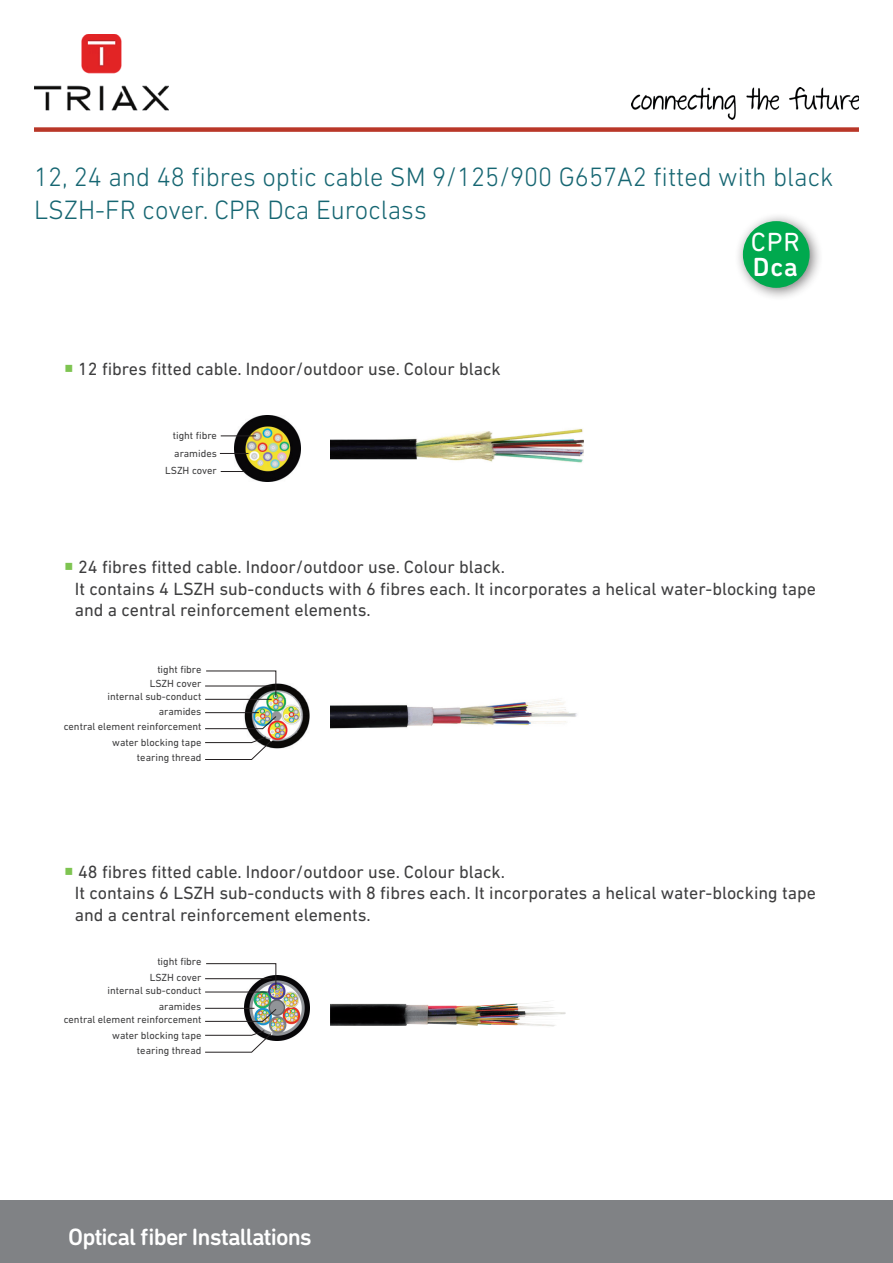
<style>
.page{position:relative;width:893px;height:1263px;background:#fff}
.page>*{position:absolute;margin:0;border:0;box-sizing:border-box;transform-origin:0 0}
.t1{font:300 27px/32.4px "DIN Next LT Pro";color:#166672}
.t2{font:26.7px "DIN Next Rounded LT Pro";color:#fff}
.t3{font:500 26.7px "DIN Next Rounded LT Pro";color:#fff}
.t4{font:500 24px "DIN Next Rounded LT Pro";letter-spacing:-.035em;color:#fff}
.t5{font:18px/21.6px "DIN Next LT Pro";color:#3e3e3f}
.t6{font:10.5px/15.6px "DIN Next LT Pro";color:#3e3e3f;text-align:right}
.s1{color:#7ec451}
</style>
<div class="page">
<div style="left:0;top:1200px;width:893px;height:63px;background:#808285"></div>
<img style="left:330px;top:429px;width:253px;height:34px">
<img style="left:234px;top:416px;width:67px;height:66px">
<svg style="left:221px;top:471px;width:23px;height:1px"></svg>
<svg style="left:220px;top:453px;width:29px;height:1px"></svg>
<hr style="left:221px;top:436px;width:35px;height:1px;background:#231f20">
<div style="left:734px;top:212px;width:90px;height:90px;background:#231f20;opacity:.59"></div>
<div style="left:743px;top:221px;width:67px;height:67px;background:#00a94e;border-radius:50%"></div>
<img style="left:330px;top:1001px;width:236px;height:26px">
<img style="left:330px;top:699px;width:247px;height:30px">
<img style="left:244px;top:683px;width:66px;height:66px">
<hr style="left:205px;top:712px;width:54px;height:1px;background:#231f20">
<hr style="left:205px;top:699px;width:67px;height:1px;background:#231f20">
<hr style="left:205px;top:686px;width:67px;height:1px;background:#231f20">
<svg style="left:206px;top:671px;width:70px;height:26px"></svg>
<svg style="left:205px;top:716px;width:72px;height:13px"></svg>
<svg style="left:205px;top:736px;width:68px;height:24px"></svg>
<img style="left:244px;top:975px;width:66px;height:66px">
<hr style="left:205px;top:1008px;width:49px;height:1px;background:#231f20">
<hr style="left:205px;top:992px;width:64px;height:1px;background:#231f20">
<hr style="left:205px;top:978px;width:67px;height:1px;background:#231f20">
<svg style="left:206px;top:963px;width:70px;height:27px"></svg>
<svg style="left:205px;top:1009px;width:72px;height:13px"></svg>
<svg style="left:205px;top:1030px;width:67px;height:22px"></svg>
<img style="left:632px;top:88px;width:227px;height:31px">
<img style="left:34px;top:34px;width:134px;height:77px">
<div style="left:34px;top:127px;width:825px;height:5px;background:#b93728"></div>
<h1 class="t1" style="left:34px;top:160px;width:801px">12, 24 and 48 fibres optic cable SM 9/125/900 G657A2 fitted with black<br>LSZH-FR cover. CPR Dca Euroclass</h1>
<p class="t5" style="left:64px;top:358px;width:438px"><span class="s1">○</span> 12 fibres fitted cable. Indoor/outdoor use. Colour black</p>
<p class="t6" style="left:165px;top:426px;width:53px;line-height:17.9px">tight fibre aramides<br>LSZH cover</p>
<h2 class="t2" style="left:751px;top:227px;width:51px">CPR</h2>
<h2 class="t3" style="left:753px;top:252px;width:46px">Dca</h2>
<p class="t5" style="left:75px;top:556px;width:743px;text-indent:-11px"><span class="s1">○</span> 24 fibres fitted cable. Indoor/outdoor use. Colour black.<br>It contains 4 LSZH sub-conducts with 6 fibres each. It incorporates a helical water-blocking tape and a central reinforcement elements.</p>
<p class="t6" style="left:157px;top:661px;width:46px">tight fibre</p>
<p class="t6" style="left:64px;top:703px;width:139px">aramides<br>central element reinforcement water blocking tape<br>tearing thread</p>
<p class="t6" style="left:150px;top:676px;width:53px">LSZH cover</p>
<p class="t6" style="left:108px;top:689px;width:95px">internal sub-conduct</p>
<p class="t5" style="left:75px;top:861px;width:743px;text-indent:-11px"><span class="s1">○</span> 48 fibres fitted cable. Indoor/outdoor use. Colour black.<br>It contains 6 LSZH sub-conducts with 8 fibres each. It incorporates a helical water-blocking tape and a central reinforcement elements.</p>
<p class="t6" style="left:157px;top:954px;width:46px">tight fibre</p>
<p class="t6" style="left:64px;top:999px;width:139px;line-height:13.6px">aramides<br>central element reinforcement</p>
<p class="t6" style="left:112px;top:1027px;width:91px">water blocking tape tearing thread</p>
<p class="t6" style="left:150px;top:970px;width:53px">LSZH cover</p>
<p class="t6" style="left:108px;top:983px;width:95px">internal sub-conduct</p>
<h3 class="t4" style="left:68px;top:1223px;width:245px">Optical fiber Installations</h3>
</div>
